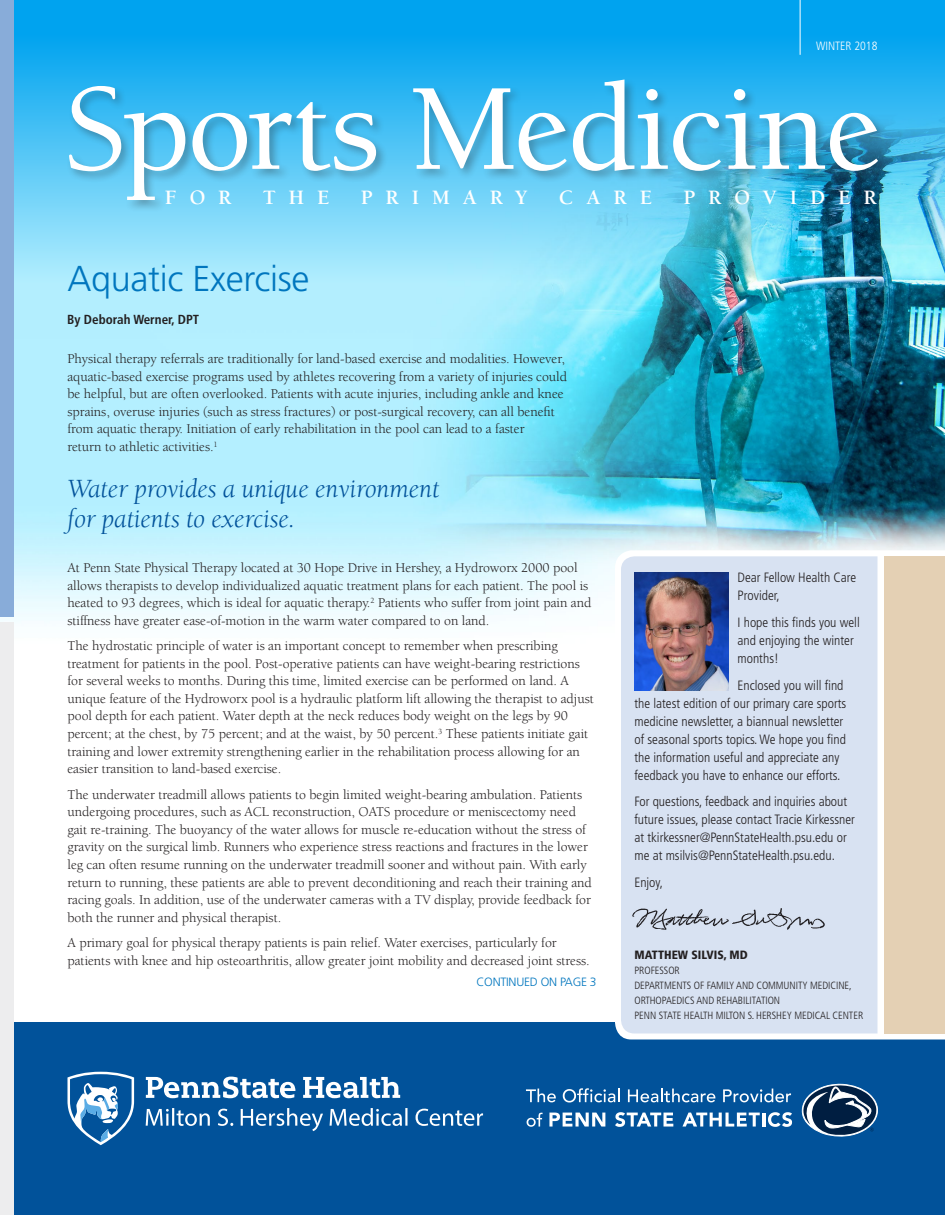
<style>
.page{position:relative;width:945px;height:1215px;background:#fff}
.page>*{position:absolute;margin:0;border:0;box-sizing:border-box;transform-origin:0 0}
.t1{font:500 126.75px "Berkeley Std";letter-spacing:-.02em;color:#fff}
.t2{font:300 36px "Frutiger LT Std";letter-spacing:-.01em;color:#0076be}
.t3{font:italic 27px/30px "Berkeley Std";letter-spacing:-.005em;color:#01529a}
.t4{font:700 21px "Berkeley Std";letter-spacing:.615em;color:#fff}
.t5{font:13.8px/17.5px "Berkeley Std";letter-spacing:-.005em;color:#231f20}
.t6{font:300 condensed 13.5px/18px "Frutiger LT Std";color:#231f20}
.t7{font:700 condensed 13.2px "Frutiger LT Std";color:#231f20}
.t8{font:300 12px "Frutiger LT Std";letter-spacing:-.02em;color:#0076be}
.t9{font:900 condensed 12px "Frutiger LT Std";letter-spacing:.005em;color:#231f20}
.t10{font:300 condensed 12px "Frutiger LT Std";color:#fff}
.t11{font:300 condensed 10.5px/15px "Frutiger LT Std";letter-spacing:-.005em;color:#231f20}
</style>
<div class="page">
<img style="left:0;top:339px;width:945px;height:284px">
<svg style="left:14px;top:0;width:931px;height:339px;background:#52c1eb"></svg>
<div style="left:14px;top:1022px;width:931px;height:193px;background:#01529a"></div>
<svg style="left:615px;top:550px;width:330px;height:490px"></svg>
<div style="left:66px;top:78px;width:823px;height:135px;background:#231f20;opacity:.32"></div>
<hr style="left:800px;top:0;width:1px;height:55px;background:#fff">
<div style="left:621px;top:556px;width:257px;height:478px;background:#d8e2f2"></div>
<div style="left:885px;top:556px;width:60px;height:478px;background:#e4d0b4"></div>
<img style="left:621px;top:899px;width:216px;height:46px">
<div style="left:0;top:623px;width:14px;height:592px;background:#ededee"></div>
<div style="left:0;top:0;width:14px;height:617px;background:#88acd9"></div>
<svg style="left:146px;top:1077px;width:337px;height:54px"></svg>
<svg style="left:526px;top:1089px;width:30px;height:13px"></svg>
<svg style="left:563px;top:1088px;width:57px;height:15px"></svg>
<svg style="left:628px;top:1089px;width:87px;height:13px"></svg>
<svg style="left:723px;top:1089px;width:68px;height:13px"></svg>
<svg style="left:527px;top:1113px;width:16px;height:14px"></svg>
<svg style="left:549px;top:1113px;width:56px;height:14px"></svg>
<svg style="left:615px;top:1112px;width:58px;height:15px"></svg>
<svg style="left:682px;top:1113px;width:78px;height:14px"></svg>
<hr style="left:762px;top:1113px;width:3px;height:14px;background:#fff">
<svg style="left:768px;top:1112px;width:24px;height:15px"></svg>
<svg style="left:68px;top:1072px;width:66px;height:73px"></svg>
<svg style="left:801px;top:1083px;width:77px;height:54px"></svg>
<img style="left:634px;top:572px;width:95px;height:119px">
<p class="t10" style="left:816px;top:39px;width:63px">WINTER 2018</p>
<h1 class="t1" style="left:64px;top:62px;width:818px">Sports Medicine</h1>
<h3 class="t4" style="left:165px;top:186px;width:68px">FOR</h3>
<h3 class="t4" style="left:263px;top:186px;width:68px">THE</h3>
<h3 class="t4" style="left:361px;top:186px;width:168px">PRIMARY</h3>
<h3 class="t4" style="left:559px;top:186px;width:95px">CARE</h3>
<h3 class="t4" style="left:684px;top:186px;width:195px">PROVIDER</h3>
<h2 class="t2" style="left:68px;top:258px;width:243px">Aquatic Exercise</h2>
<p class="t7" style="left:67px;top:311px;width:134px">By Deborah Werner, DPT</p>
<p class="t5" style="left:68px;top:350px;width:501px">Physical therapy referrals are traditionally for land-based exercise and modalities. However, aquatic-based exercise programs used by athletes recovering from a variety of injuries could be helpful, but are often overlooked. Patients with acute injuries, including ankle and knee sprains, overuse injuries (such as stress fractures) or post-surgical recovery, can all benefit from aquatic therapy. Initiation of early rehabilitation in the pool can lead to a faster<br>return to athletic activities.<sup>1</sup></p>
<h3 class="t3" style="left:68px;top:474px;width:374px">Water provides a unique environment for patients to exercise.</h3>
<p class="t5" style="left:68px;top:559px;width:526px">At Penn State Physical Therapy located at 30 Hope Drive in Hershey, a Hydroworx 2000 pool allows therapists to develop individualized aquatic treatment plans for each patient. The pool is heated to 93 degrees, which is ideal for aquatic therapy.<sup>2</sup> Patients who suffer from joint pain and stiffness have greater ease-of-motion in the warm water compared to on land.</p>
<p class="t5" style="left:68px;top:637px;width:528px">The hydrostatic principle of water is an important concept to remember when prescribing treatment for patients in the pool. Post-operative patients can have weight-bearing restrictions for several weeks to months. During this time, limited exercise can be performed on land. A unique feature of the Hydroworx pool is a hydraulic platform lift allowing the therapist to adjust pool depth for each patient. Water depth at the neck reduces body weight on the legs by 90 percent; at the chest, by 75 percent; and at the waist, by 50 percent.<sup>3</sup> These patients initiate gait training and lower extremity strengthening earlier in the rehabilitation process allowing for an easier transition to land-based exercise.</p>
<p class="t5" style="left:68px;top:786px;width:526px">The underwater treadmill allows patients to begin limited weight-bearing ambulation. Patients undergoing procedures, such as ACL reconstruction, OATS procedure or meniscectomy need gait re-training. The buoyancy of the water allows for muscle re-education without the stress of gravity on the surgical limb. Runners who experience stress reactions and fractures in the lower leg can often resume running on the underwater treadmill sooner and without pain. With early return to running, these patients are able to prevent deconditioning and reach their training and racing goals. In addition, use of the underwater cameras with a TV display, provide feedback for both the runner and physical therapist.</p>
<p class="t5" style="left:68px;top:934px;width:524px">A primary goal for physical therapy patients is pain relief. Water exercises, particularly for patients with knee and hip osteoarthritis, allow greater joint mobility and decreased joint stress.</p>
<p class="t8" style="left:476px;top:975px;width:122px">CONTINUED ON PAGE 3</p>
<p class="t6" style="left:738px;top:569px;width:120px">Dear Fellow Health Care<br>Provider,</p>
<p class="t6" style="left:738px;top:613px;width:124px">I hope this finds you well and enjoying the winter months!</p>
<p class="t6" style="left:634px;top:676px;width:213px;text-indent:103px">Enclosed you will find the latest edition of our primary care sports medicine newsletter, a biannual newsletter of seasonal sports topics. We hope you find the information useful and appreciate any feedback you have to enhance our efforts.</p>
<p class="t6" style="left:634px;top:793px;width:222px">For questions, feedback and inquiries about future issues, please contact Tracie Kirkessner at tkirkessner@PennStateHealth.psu.edu or me at msilvis@PennStateHealth.psu.edu.</p>
<p class="t6" style="left:634px;top:873px;width:30px">Enjoy,</p>
<p class="t9" style="left:634px;top:947px;width:115px">MATTHEW SILVIS, MD</p>
<p class="t11" style="left:634px;top:963px;width:230px">PROFESSOR<br>DEPARTMENTS OF FAMILY AND COMMUNITY MEDICINE, ORTHOPAEDICS AND REHABILITATION<br>PENN STATE HEALTH MILTON S. HERSHEY MEDICAL CENTER</p>
</div>
